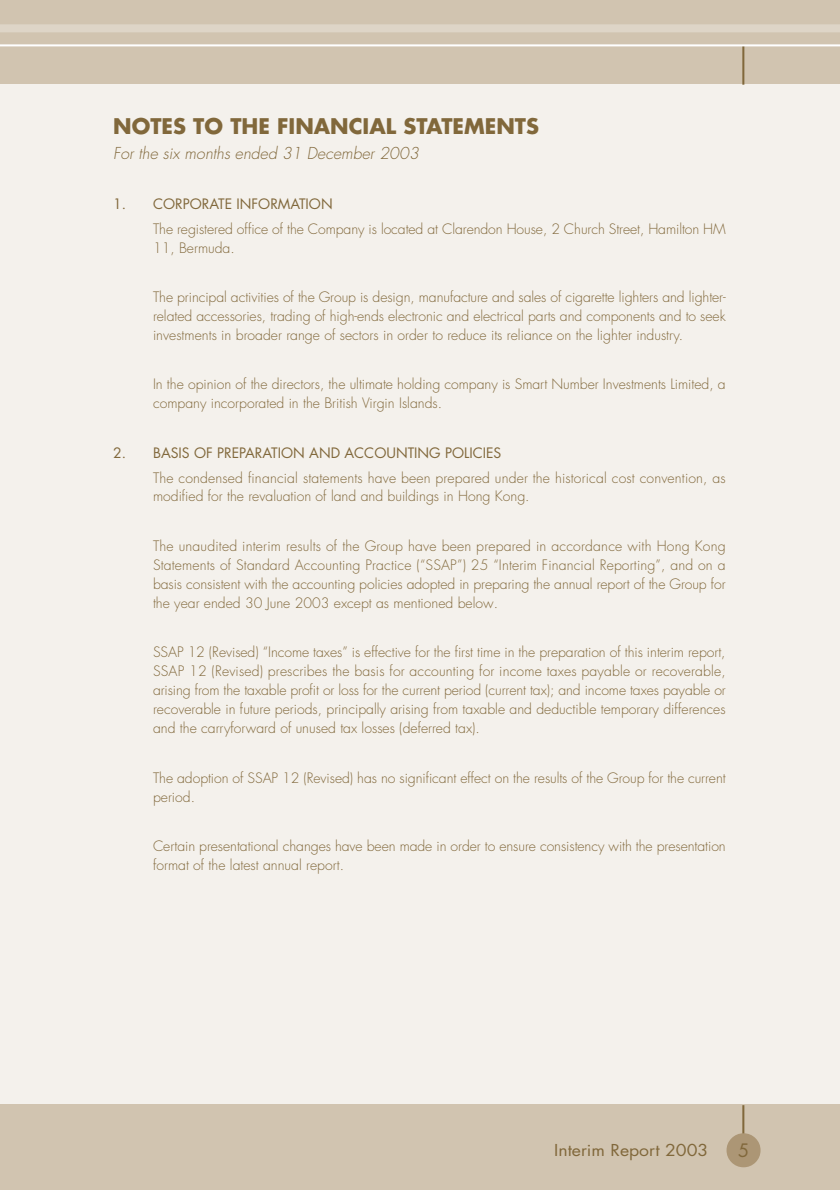
<style>
.page{position:relative;width:840px;height:1190px;background:#fff}
.page>*{position:absolute;margin:0;border:0;box-sizing:border-box;transform-origin:0 0}
.t1{font:700 21px "Futura";color:#81683b}
.t2{font:18px "Futura";color:#81683b}
.t3{font:italic 300 16px "Futura";color:#81683b}
.t4{font:16px "Futura";color:#81683b;scale:1.1 1}
.t5{font:300 14px/19px "Futura";color:#81683b}
.t6{font:14px "Futura";color:#81683b}
</style>
<div class="page">
<div style="left:0;top:0;width:839px;height:1182px;background:#f4f1ec"></div>
<div style="left:0;top:1105px;width:839px;height:85px;background:#d1c4b0"></div>
<div style="left:0;top:0;width:839px;height:84px;background:#d1c4b0"></div>
<hr style="left:742px;top:45px;width:2px;height:40px;background:#81683b">
<hr style="left:742px;top:1105px;width:2px;height:47px;background:#81683b">
<svg style="left:727px;top:1133px;width:34px;height:34px"></svg>
<div style="left:0;top:24px;width:840px;height:8px;background:#ded5c7"></div>
<hr style="left:0;top:44px;width:840px;height:2px;background:#fff">
<h1 class="t1" style="left:113px;top:117px;width:427px">NOTES TO THE FINANCIAL STATEMENTS</h1>
<p class="t3" style="left:113px;top:146px;width:310px">For the six months ended 31 December 2003</p>
<p class="t6" style="left:113px;top:197px;width:221px">1. CORPORATE INFORMATION</p>
<p class="t5" style="left:153px;top:220px;width:574px">The registered office of the Company is located at Clarendon House, 2 Church Street, Hamilton HM<br>11, Bermuda.</p>
<p class="t5" style="left:153px;top:289px;width:574px;text-align:justify">The principal activities of the Group is design, manufacture and sales of cigarette lighters and lighter&shy;related accessories, trading of high-ends electronic and electrical parts and components and to seek investments in broader range of sectors in order to reduce its reliance on the lighter industry.</p>
<p class="t5" style="left:153px;top:376px;width:574px">In the opinion of the directors, the ultimate holding company is Smart Number Investments Limited, a company incorporated in the British Virgin Islands.</p>
<p class="t6" style="left:113px;top:446px;width:390px">2. BASIS OF PREPARATION AND ACCOUNTING POLICIES</p>
<p class="t5" style="left:153px;top:469px;width:574px">The condensed financial statements have been prepared under the historical cost convention, as modified for the revaluation of land and buildings in Hong Kong.</p>
<p class="t5" style="left:153px;top:538px;width:574px;text-align:justify">The unaudited interim results of the Group have been prepared in accordance with Hong Kong Statements of Standard Accounting Practice (“SSAP”) 25 “Interim Financial Reporting”, and on a basis consistent with the accounting policies adopted in preparing the annual report of the Group for the year ended 30 June 2003 except as mentioned below.</p>
<p class="t5" style="left:153px;top:644px;width:574px;text-align:justify">SSAP 12 (Revised) “Income taxes” is effective for the first time in the preparation of this interim report, SSAP 12 (Revised) prescribes the basis for accounting for income taxes payable or recoverable, arising from the taxable profit or loss for the current period (current tax); and income taxes payable or recoverable in future periods, principally arising from taxable and deductible temporary differences and the carryforward of unused tax losses (deferred tax).</p>
<p class="t5" style="left:153px;top:769px;width:574px">The adoption of SSAP 12 (Revised) has no significant effect on the results of the Group for the current period.</p>
<p class="t5" style="left:153px;top:838px;width:574px">Certain presentational changes have been made in order to ensure consistency with the presentation format of the latest annual report.</p>
<p class="t4" style="left:554px;top:1143px;width:142px">Interim Report 2003</p>
<p class="t2" style="left:738px;top:1142px;width:13px">5</p>
</div>
